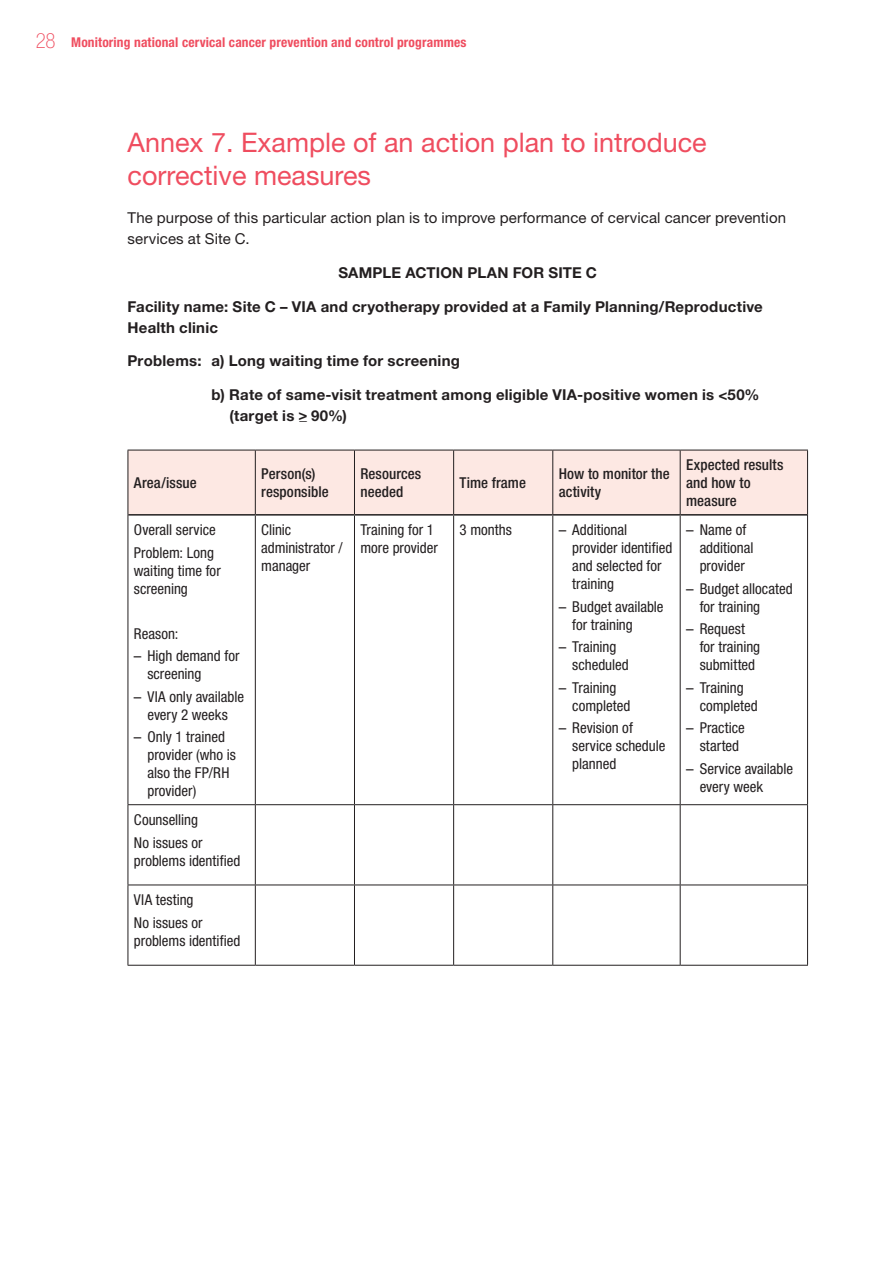
<style>
.page{position:relative;width:893px;height:1263px;background:#fff}
.page>*{position:absolute;margin:0;border:0;box-sizing:border-box;transform-origin:0 0}
._0{font:27px/32.4px "Helvetica Neue";color:#ef4d5f}
.Table_text{font:condensed 15px/18px "Helvetica Neue";color:#231f20}
.Body_text{font:700 15px/21px "Helvetica Neue";letter-spacing:.015em;color:#231f20}
.Table_text-2{font:500 condensed 15px/18px "Helvetica Neue";letter-spacing:.005em;color:#231f20}
.Body_text-2{font:15px/21px "Helvetica Neue";letter-spacing:.005em;color:#231f20}
.t1{font:700 condensed 13.5px "Helvetica Neue";letter-spacing:.01em;color:#ef4d5f}
.s1{font-weight:100;font-size:21px}
.s2{font-stretch:normal}
</style>
<div class="page">
<div style="left:129px;top:451px;width:678px;height:63px;background:#fde8e3"></div>
<hr style="left:128px;top:450px;width:127px;height:1px;background:#231f20">
<hr style="left:128px;top:450px;width:1px;height:65px;background:#231f20">
<hr style="left:255px;top:450px;width:99px;height:1px;background:#231f20">
<hr style="left:255px;top:450px;width:1px;height:64px;background:#231f20">
<hr style="left:354px;top:450px;width:100px;height:1px;background:#231f20">
<hr style="left:354px;top:450px;width:1px;height:64px;background:#231f20">
<hr style="left:454px;top:450px;width:99px;height:1px;background:#231f20">
<hr style="left:453px;top:450px;width:1px;height:64px;background:#231f20">
<hr style="left:553px;top:450px;width:127px;height:1px;background:#231f20">
<hr style="left:552px;top:450px;width:1px;height:64px;background:#231f20">
<hr style="left:680px;top:450px;width:128px;height:1px;background:#231f20">
<hr style="left:680px;top:450px;width:1px;height:64px;background:#231f20">
<hr style="left:807px;top:450px;width:1px;height:65px;background:#231f20">
<hr style="left:128px;top:515px;width:1px;height:289px;background:#231f20">
<hr style="left:255px;top:516px;width:1px;height:288px;background:#231f20">
<hr style="left:354px;top:516px;width:1px;height:288px;background:#231f20">
<hr style="left:453px;top:516px;width:1px;height:288px;background:#231f20">
<hr style="left:552px;top:516px;width:1px;height:288px;background:#231f20">
<hr style="left:680px;top:516px;width:1px;height:288px;background:#231f20">
<hr style="left:807px;top:515px;width:1px;height:289px;background:#231f20">
<hr style="left:128px;top:804px;width:127px;height:1px;background:#231f20">
<hr style="left:128px;top:805px;width:1px;height:79px;background:#231f20">
<hr style="left:255px;top:804px;width:99px;height:1px;background:#231f20">
<hr style="left:255px;top:805px;width:1px;height:79px;background:#231f20">
<hr style="left:354px;top:804px;width:100px;height:1px;background:#231f20">
<hr style="left:354px;top:805px;width:1px;height:79px;background:#231f20">
<hr style="left:454px;top:804px;width:99px;height:1px;background:#231f20">
<hr style="left:453px;top:805px;width:1px;height:79px;background:#231f20">
<hr style="left:553px;top:804px;width:127px;height:1px;background:#231f20">
<hr style="left:552px;top:805px;width:1px;height:79px;background:#231f20">
<hr style="left:680px;top:804px;width:128px;height:1px;background:#231f20">
<hr style="left:680px;top:805px;width:1px;height:79px;background:#231f20">
<hr style="left:807px;top:805px;width:1px;height:79px;background:#231f20">
<hr style="left:128px;top:884px;width:127px;height:1px;background:#231f20">
<hr style="left:128px;top:885px;width:1px;height:80px;background:#231f20">
<hr style="left:255px;top:884px;width:99px;height:1px;background:#231f20">
<hr style="left:255px;top:885px;width:1px;height:80px;background:#231f20">
<hr style="left:354px;top:884px;width:100px;height:1px;background:#231f20">
<hr style="left:354px;top:885px;width:1px;height:80px;background:#231f20">
<hr style="left:454px;top:884px;width:99px;height:1px;background:#231f20">
<hr style="left:453px;top:885px;width:1px;height:80px;background:#231f20">
<hr style="left:553px;top:884px;width:127px;height:1px;background:#231f20">
<hr style="left:552px;top:885px;width:1px;height:80px;background:#231f20">
<hr style="left:680px;top:884px;width:128px;height:1px;background:#231f20">
<hr style="left:680px;top:885px;width:1px;height:80px;background:#231f20">
<hr style="left:807px;top:885px;width:1px;height:80px;background:#231f20">
<hr style="left:128px;top:965px;width:127px;height:1px;background:#231f20">
<hr style="left:255px;top:965px;width:99px;height:1px;background:#231f20">
<hr style="left:354px;top:965px;width:100px;height:1px;background:#231f20">
<hr style="left:454px;top:965px;width:99px;height:1px;background:#231f20">
<hr style="left:553px;top:965px;width:127px;height:1px;background:#231f20">
<hr style="left:680px;top:965px;width:128px;height:1px;background:#231f20">
<hr style="left:128px;top:514px;width:127px;height:2px;background:#231f20">
<hr style="left:255px;top:514px;width:99px;height:2px;background:#231f20">
<hr style="left:354px;top:514px;width:100px;height:2px;background:#231f20">
<hr style="left:454px;top:514px;width:99px;height:2px;background:#231f20">
<hr style="left:553px;top:514px;width:127px;height:2px;background:#231f20">
<hr style="left:680px;top:514px;width:127px;height:2px;background:#231f20">
<p class="t1" style="left:36px;top:34px;width:432px"><span class="s1">28</span> Monitoring national cervical cancer prevention and control programmes</p>
<p class="_0" style="left:128px;top:126px;width:581px">Annex 7. Example of an action plan to introduce corrective measures</p>
<p class="Body_text-2" style="left:128px;top:207px;width:660px">The purpose of this particular action plan is to improve performance of cervical cancer prevention services at Site C.</p>
<p class="Body_text" style="left:338px;top:262px;width:260px">SAMPLE ACTION PLAN FOR SITE C</p>
<p class="Body_text" style="left:128px;top:295px;width:637px">Facility name: Site C – VIA and cryotherapy provided at a Family Planning/Reproductive<br>Health clinic</p>
<p class="Body_text" style="left:128px;top:350px;width:334px">Problems: a) Long waiting time for screening</p>
<p class="Body_text" style="left:230px;top:384px;width:531px;text-indent:-18px">b) Rate of same-visit treatment among eligible VIA-positive women is &lt;50% (target is &gt;_ 90%)</p>
<p class="Table_text-2" style="left:134px;top:474px;width:64px">Area/issue</p>
<p class="Table_text-2" style="left:261px;top:465px;width:69px">Person(s) responsible</p>
<p class="Table_text-2" style="left:360px;top:465px;width:62px">Resources needed</p>
<p class="Table_text-2" style="left:460px;top:474px;width:68px">Time frame</p>
<p class="Table_text-2" style="left:559px;top:465px;width:112px">How to monitor the activity</p>
<p class="Table_text-2" style="left:686px;top:456px;width:99px">Expected results and how to measure</p>
<p class="Table_text" style="left:134px;top:521px;width:83px">Overall service</p>
<p class="Table_text" style="left:134px;top:543px;width:88px">Problem: Long waiting time for screening</p>
<p class="Table_text" style="left:134px;top:624px;width:46px">Reason:</p>
<p class="Table_text" style="left:147px;top:647px;width:94px;text-indent:-14px"><span class="s2">–</span> High demand for screening</p>
<p class="Table_text" style="left:134px;top:687px;width:112px;text-align:center"><span class="s2">–</span> VIA only available every 2 weeks</p>
<p class="Table_text" style="left:147px;top:728px;width:90px;text-indent:-14px"><span class="s2">–</span> Only 1 trained provider (who is also the FP/RH provider)</p>
<p class="Table_text" style="left:261px;top:521px;width:83px">Clinic administrator / manager</p>
<p class="Table_text" style="left:360px;top:521px;width:79px">Training for 1 more provider</p>
<p class="Table_text" style="left:460px;top:521px;width:54px">3 months</p>
<p class="Table_text" style="left:572px;top:521px;width:102px;text-indent:-14px"><span class="s2">–</span> Additional provider identified and selected for training</p>
<p class="Table_text" style="left:572px;top:597px;width:93px;text-indent:-14px"><span class="s2">–</span> Budget available for training</p>
<p class="Table_text" style="left:572px;top:638px;width:58px;text-indent:-14px"><span class="s2">–</span> Training scheduled</p>
<p class="Table_text" style="left:572px;top:678px;width:59px;text-indent:-14px"><span class="s2">–</span> Training completed</p>
<p class="Table_text" style="left:572px;top:719px;width:95px;text-indent:-14px"><span class="s2">–</span> Revision of service schedule planned</p>
<p class="Table_text" style="left:700px;top:521px;width:55px;text-indent:-14px"><span class="s2">–</span> Name of additional provider</p>
<p class="Table_text" style="left:700px;top:579px;width:94px;text-indent:-14px"><span class="s2">–</span> Budget allocated for training</p>
<p class="Table_text" style="left:700px;top:620px;width:62px;text-indent:-14px"><span class="s2">–</span> Request for training submitted</p>
<p class="Table_text" style="left:700px;top:678px;width:59px;text-indent:-14px"><span class="s2">–</span> Training completed</p>
<p class="Table_text" style="left:686px;top:719px;width:60px;text-align:center"><span class="s2">–</span> Practice started</p>
<p class="Table_text" style="left:700px;top:759px;width:95px;text-indent:-14px"><span class="s2">–</span> Service available every week</p>
<p class="Table_text" style="left:134px;top:811px;width:66px">Counselling</p>
<p class="Table_text" style="left:134px;top:833px;width:108px">No issues or problems identified</p>
<p class="Table_text" style="left:134px;top:891px;width:61px">VIA testing</p>
<p class="Table_text" style="left:134px;top:913px;width:108px">No issues or problems identified</p>
</div>
